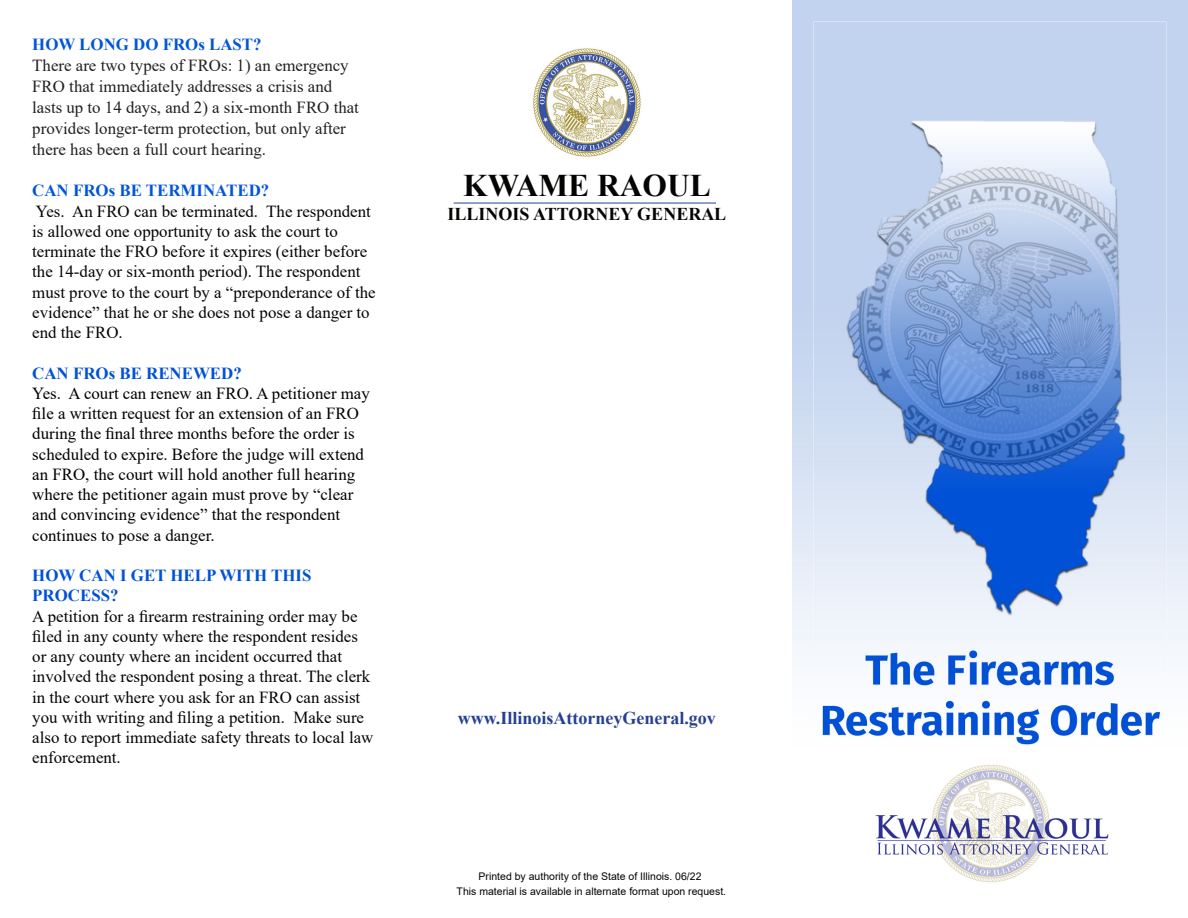
<style>
.page{position:relative;width:1188px;height:918px;background:#fff}
.page>*{position:absolute;margin:0;border:0;box-sizing:border-box;transform-origin:0 0}
.Title_Subhead{font:700 31.5px "Times New Roman";color:#040503}
.Title_Subhead-2{font:700 18px "Times New Roman";color:#244093}
.Title_Subhead-3{font:700 18px "Times New Roman";color:#040503}
.t1{font:16.8px/20.2px "Times New Roman";color:#040503}
.t2{font:16.8px/20.2px "Times New Roman";color:#000}
.Paragraph_Style_1{font:16.8px/21px "Times New Roman";color:#231f20}
.t3{font:700 16.8px/20.2px "Times New Roman";color:#0051d6}
.Paragraph_Style_1-2{font:700 16.8px "Times New Roman";color:#0055db}
.Title_Subhead-4{font:10.5px "Arial";color:#040503}
</style>
<div class="page">
<img style="left:533px;top:48px;width:108px;height:109px">
<hr style="left:454px;top:203px;width:262px;height:1px;background:#244093">
<img style="left:793px;top:0;width:395px;height:883px">
<p class="Paragraph_Style_1-2" style="left:32px;top:32px;width:231px">HOW LONG DO FROs LAST?</p>
<p class="Paragraph_Style_1" style="left:32px;top:54px;width:328px">There are two types of FROs: 1) an emergency FRO that immediately addresses a crisis and lasts up to 14 days, and 2) a six-month FRO that provides longer-term protection, but only after there has been a full court hearing.</p>
<p class="Paragraph_Style_1-2" style="left:32px;top:179px;width:239px">CAN FROs BE TERMINATED?</p>
<p class="t1" style="left:32px;top:200px;width:345px">Yes. An FRO can be terminated. The respondent is allowed one opportunity to ask the court to terminate the FRO before it expires (either before the 14-day or six-month period). The respondent must prove to the court by a “preponderance of the evidence” that he or she does not pose a danger to end the FRO.</p>
<p class="t3" style="left:32px;top:362px;width:211px">CAN FROs BE RENEWED?</p>
<p class="t2" style="left:32px;top:383px;width:339px">Yes. A court can renew an FRO. A petitioner may file a written request for an extension of an FRO during the final three months before the order is scheduled to expire. Before the judge will extend an FRO, the court will hold another full hearing where the petitioner again must prove by “clear and convincing evidence” that the respondent continues to pose a danger.</p>
<p class="t3" style="left:32px;top:565px;width:281px">HOW CAN I GET HELP WITH THIS<br>PROCESS?</p>
<p class="t1" style="left:32px;top:605px;width:343px">A petition for a firearm restraining order may be filed in any county where the respondent resides or any county where an incident occurred that involved the respondent posing a threat. The clerk in the court where you ask for an FRO can assist you with writing and filing a petition. Make sure also to report immediate safety threats to local law enforcement.</p>
<p class="Title_Subhead" style="left:463px;top:163px;width:249px">KWAME RAOUL</p>
<p class="Title_Subhead-3" style="left:448px;top:201px;width:280px">ILLINOIS ATTORNEY GENERAL</p>
<p class="Title_Subhead-2" style="left:458px;top:705px;width:259px">www.IllinoisAttorneyGeneral.gov</p>
<p class="Title_Subhead-4" style="left:479px;top:869px;width:224px">Printed by authority of the State of Illinois. 06/22</p>
<p class="Title_Subhead-4" style="left:457px;top:884px;width:271px">This material is available in alternate format upon request.</p>
</div>
